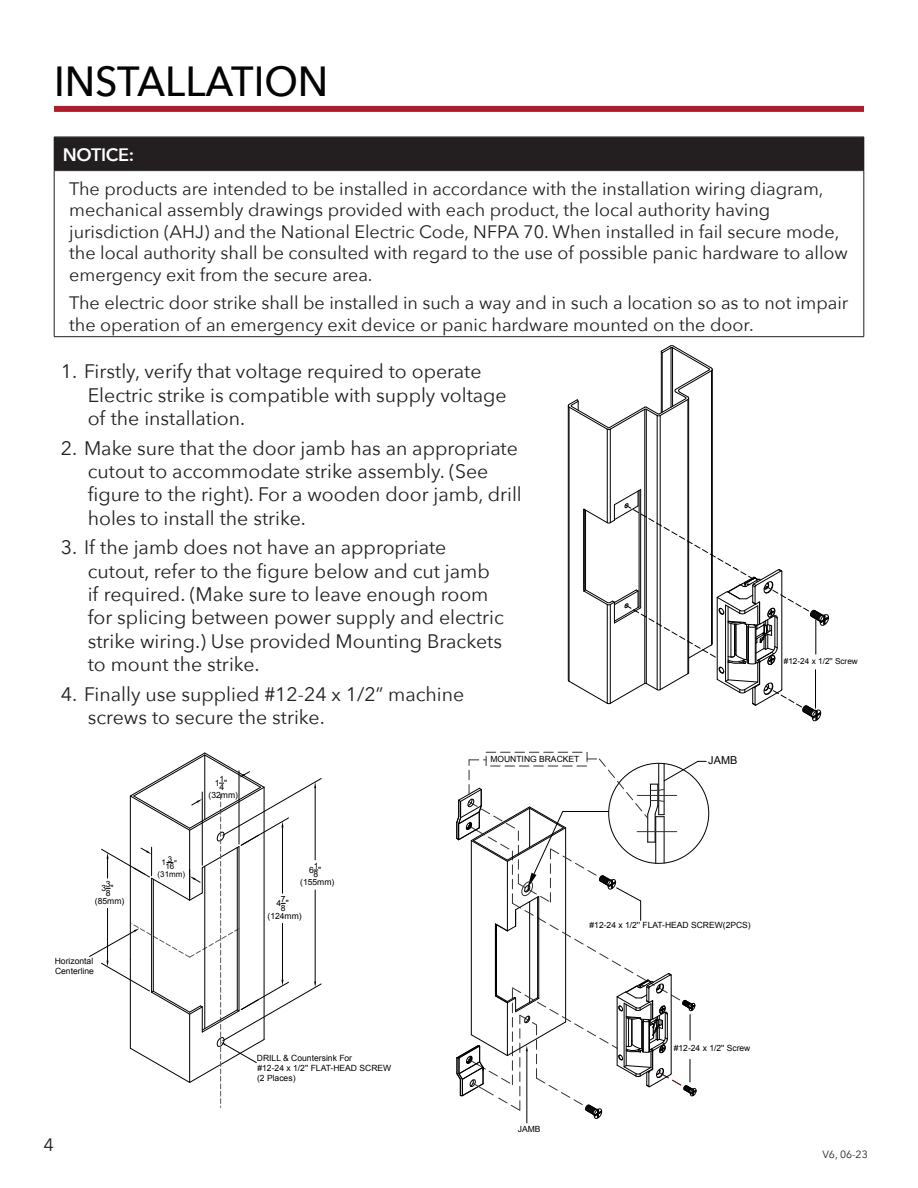
<style>
.page{position:relative;width:918px;height:1188px;background:#fff}
.page>*{position:absolute;margin:0;border:0;box-sizing:border-box;transform-origin:0 0}
.t1{font:500 42px "Avenir Next";color:#040503;scale:.94 1}
.t2{font:19.5px/23.4px "Avenir Next";color:#231f20}
.n-note{font:18px/21.6px "Avenir Next";color:#231f20}
._2018_-_Spec_1col_Body_Bold{font:600 18px "Avenir Next";letter-spacing:-.015em;color:#fff}
.t3{font:10.95px "Arial";color:#000}
.t4{font:10.5px "Avenir Next";color:#231f20}
.t5{font:8.55px/8.2px "Arial";color:#000}
.t6{font:8.25px "Arial";color:#000}
.t7{font:8.1px "Arial";color:#000}
.t8{font:7.95px/7.5px "Arial";color:#000;text-align:center}
.t9{font:7.35px/10.9px "Arial";color:#000}
.t10{font:5.4px "Arial";color:#000}
</style>
<div class="page">
<svg style="left:89px;top:752px;width:233px;height:355px"></svg>
<div style="left:486px;top:752px;width:101px;height:14px;border:1px dashed #333"></div>
<hr style="left:527px;top:1051px;width:1px;height:72px;background:#000">
<svg style="left:456px;top:759px;width:250px;height:360px"></svg>
<hr style="left:569px;top:407px;width:1px;height:274px;background:#000">
<hr style="left:610px;top:429px;width:1px;height:94px;background:#000">
<hr style="left:645px;top:409px;width:1px;height:274px;background:#000">
<hr style="left:646px;top:409px;width:1px;height:274px;background:#000">
<hr style="left:657px;top:416px;width:1px;height:274px;background:#000">
<hr style="left:660px;top:416px;width:1px;height:274px;background:#000">
<hr style="left:688px;top:398px;width:1px;height:274px;background:#000">
<hr style="left:711px;top:371px;width:1px;height:274px;background:#000">
<hr style="left:712px;top:369px;width:1px;height:275px;background:#000">
<hr style="left:568px;top:406px;width:1px;height:274px;background:#000">
<svg style="left:568px;top:345px;width:145px;height:85px"></svg>
<hr style="left:662px;top:353px;width:1px;height:59px;background:#000">
<hr style="left:671px;top:348px;width:1px;height:59px;background:#000">
<hr style="left:672px;top:348px;width:1px;height:58px;background:#000">
<hr style="left:661px;top:351px;width:1px;height:62px;background:#000">
<hr style="left:607px;top:429px;width:1px;height:94px;background:#000">
<svg style="left:568px;top:489px;width:261px;height:232px"></svg>
<div style="left:54px;top:137px;width:810px;height:34px;background:#231f20"></div>
<hr style="left:54px;top:137px;width:810px;height:1px;background:#57585a">
<hr style="left:54px;top:137px;width:1px;height:33px;background:#231f20">
<hr style="left:864px;top:137px;width:1px;height:33px;background:#231f20">
<hr style="left:54px;top:171px;width:1px;height:166px;background:#231f20">
<hr style="left:864px;top:171px;width:1px;height:166px;background:#231f20">
<hr style="left:54px;top:336px;width:810px;height:1px;background:#231f20">
<div style="left:54px;top:106px;width:810px;height:6px;background:#ab1e2c"></div>
<p class="t1" style="left:54px;top:46px;width:293px">INSTALLATION</p>
<p class="_2018_-_Spec_1col_Body_Bold" style="left:63px;top:139px;width:73px">NOTICE:</p>
<p class="n-note" style="left:69px;top:177px;width:780px">The products are intended to be installed in accordance with the installation wiring diagram, mechanical assembly drawings provided with each product, the local authority having jurisdiction (AHJ) and the National Electric Code, NFPA 70. When installed in fail secure mode, the local authority shall be consulted with regard to the use of possible panic hardware to allow emergency exit from the secure area.</p>
<p class="n-note" style="left:69px;top:291px;width:781px">The electric door strike shall be installed in such a way and in such a location so as to not impair the operation of an emergency exit device or panic hardware mounted on the door.</p>
<p class="t2" style="left:88px;top:359px;width:421px;text-indent:-27px">1. Firstly, verify that voltage required to operate<br>Electric strike is compatible with supply voltage of the installation.</p>
<p class="t2" style="left:88px;top:435px;width:436px;text-indent:-27px">2. Make sure that the door jamb has an appropriate cutout to accommodate strike assembly. (See figure to the right). For a wooden door jamb, drill holes to install the strike.</p>
<p class="t2" style="left:88px;top:535px;width:418px;text-indent:-27px">3. If the jamb does not have an appropriate cutout, refer to the figure below and cut jamb if required. (Make sure to leave enough room for splicing between power supply and electric strike wiring.) Use provided Mounting Brackets to mount the strike.</p>
<p class="t2" style="left:88px;top:681px;width:378px;text-indent:-27px">4. Finally use supplied #12-24 x 1/2” machine screws to secure the strike.</p>
<p class="t7" style="left:421px;top:494px;width:48px">For cut wires</p>
<p class="t10" style="left:406px;top:540px;width:20px">Varistor</p>
<p class="t9" style="left:404px;top:548px;width:13px">( - )</p>
<p class="t9" style="left:394px;top:590px;width:24px">(+24V)</p>
<p class="t9" style="left:404px;top:618px;width:13px">( - )</p>
<p class="t9" style="left:435px;top:571px;width:14px">24V</p>
<p class="t9" style="left:474px;top:591px;width:15px">Red</p>
<p class="t9" style="left:474px;top:608px;width:22px">Blue<br>Green</p>
<p class="t5" style="left:102px;top:884px;width:6px">3</p>
<p class="t5" style="left:106px;top:880px;width:6px">3<br>8</p>
<p class="t5" style="left:95px;top:882px;width:31px;line-height:12.3px;text-align:center">" (85mm)</p>
<p class="t5" style="left:55px;top:956px;width:41px;line-height:10.2px">Horizontal<br>Centerline</p>
<p class="n-note" style="left:44px;top:1133px;width:12px">4</p>
<p class="t8" style="left:158px;top:855px;width:29px">3<br>16" (31mm)</p>
<p class="t8" style="left:162px;top:859px;width:6px">1</p>
<p class="t5" style="left:215px;top:779px;width:6px">1</p>
<p class="t5" style="left:219px;top:775px;width:6px">1<br>4</p>
<p class="t5" style="left:209px;top:777px;width:31px;line-height:12.1px;text-align:center">" (32mm)</p>
<p class="t5" style="left:309px;top:866px;width:6px">6</p>
<p class="t5" style="left:314px;top:862px;width:7px">1<br>8</p>
<p class="t5" style="left:300px;top:864px;width:36px;line-height:12.1px;text-align:center">" (155mm)</p>
<p class="t5" style="left:277px;top:899px;width:6px">4</p>
<p class="t5" style="left:281px;top:895px;width:6px">7<br>8</p>
<p class="t5" style="left:268px;top:897px;width:36px;line-height:12.1px;text-indent:18px">" (124mm)</p>
<p class="t5" style="left:257px;top:1053px;width:136px;line-height:10.2px">DRILL &amp; Countersink For<br>#12-24 x 1/2'' FLAT-HEAD SCREW (2 Places)</p>
<p class="t5" style="left:490px;top:755px;width:90px">MOUNTING BRACKET</p>
<p class="t3" style="left:708px;top:753px;width:31px">JAMB</p>
<p class="t5" style="left:590px;top:921px;width:163px">#12-24 x 1/2'' FLAT-HEAD SCREW(2PCS)</p>
<p class="t5" style="left:518px;top:1125px;width:24px">JAMB</p>
<p class="t5" style="left:674px;top:1044px;width:78px">#12-24 x 1/2'' Screw</p>
<p class="t6" style="left:784px;top:655px;width:76px">#12-24 x 1/2'' Screw</p>
<p class="t4" style="left:822px;top:1145px;width:47px">V6, 06-23</p>
</div>
